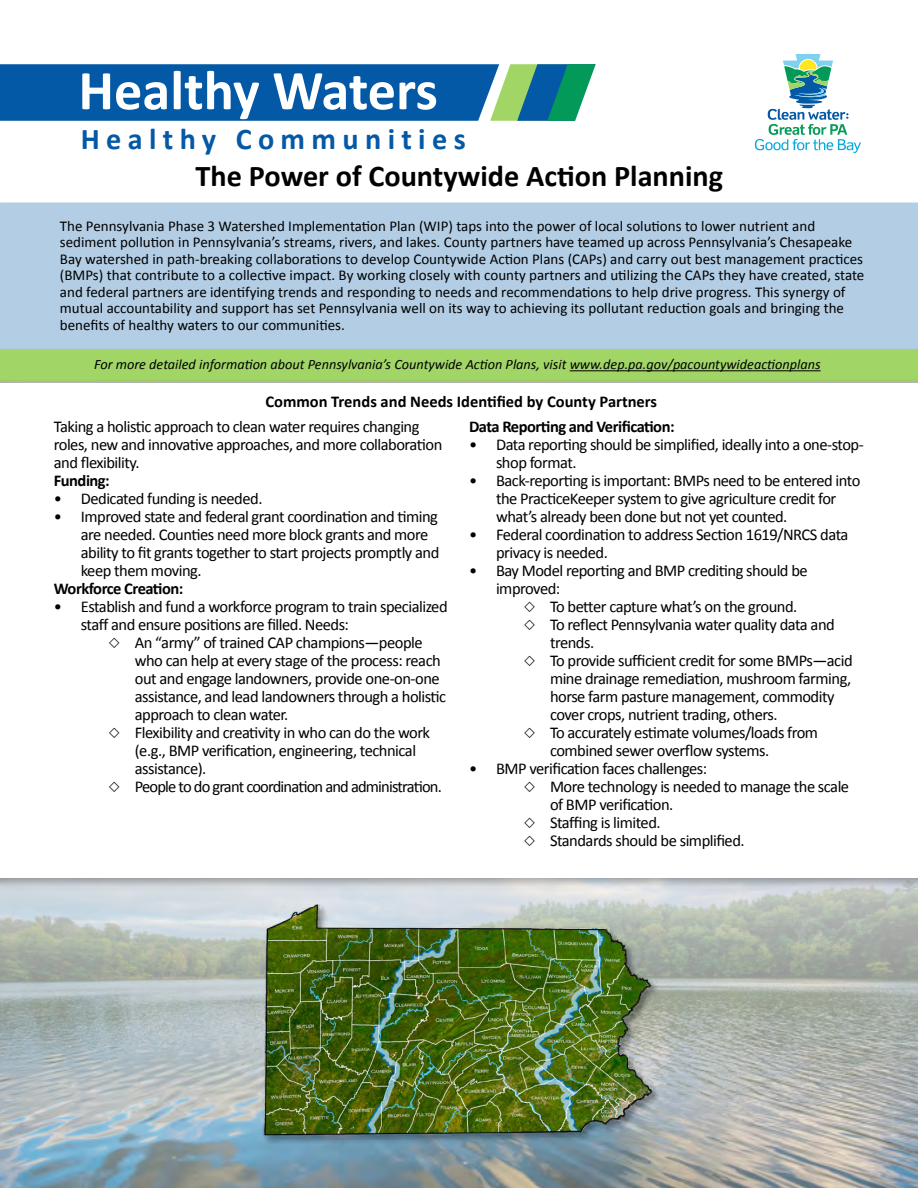
<style>
.page{position:relative;width:918px;height:1188px;background:#fff}
.page>*{position:absolute;margin:0;border:0;box-sizing:border-box;transform-origin:0 0}
.t1{font:700 56.4px "Calibri";color:#fff}
.t2{font:700 30.3px "Calibri";color:#000}
.t3{font:700 30.3px "Calibri";letter-spacing:.21em;color:#0359a6}
.t4{font:16.5px/18px "Calibri";letter-spacing:-.03em;color:#000}
.t5{font:700 16.5px "Calibri";letter-spacing:-.03em;color:#000}
.t6{font:16.5px "Calibri";letter-spacing:-.05em;color:#000}
.t7{font:700 16.5px "Calibri";color:#000}
.t8{font:15px/16.5px "Calibri";color:#000}
.t9{font:italic 14.25px "Calibri";color:#000}
</style>
<div class="page">
<div style="left:0;top:202px;width:918px;height:145px;background:#b3cde4"></div>
<img style="left:0;top:891px;width:918px;height:297px">
<div style="left:0;top:347px;width:918px;height:47px;background:#000;opacity:.3"></div>
<div style="left:0;top:350px;width:918px;height:31px;background:#a1d666"></div>
<hr style="left:570px;top:370px;width:251px;height:1px;background:#000">
<svg style="left:0;top:54px;width:861px;height:99px"></svg>
<img style="left:262px;top:904px;width:397px;height:241px">
<div style="left:0;top:379px;width:918px;height:512px;background:#000;opacity:.3"></div>
<div style="left:0;top:383px;width:918px;height:495px;background:#fff"></div>
<h1 class="t1" style="left:78px;top:51px;width:361px">Healthy Waters</h1>
<h2 class="t3" style="left:81px;top:118px;width:386px">Healthy Communities</h2>
<h2 class="t2" style="left:196px;top:155px;width:529px">The Power of Countywide Action Planning</h2>
<p class="t8" style="left:60px;top:217px;width:806px">The Pennsylvania Phase 3 Watershed Implementation Plan (WIP) taps into the power of local solutions to lower nutrient and sediment pollution in Pennsylvania’s streams, rivers, and lakes. County partners have teamed up across Pennsylvania’s Chesapeake Bay watershed in path-breaking collaborations to develop Countywide Action Plans (CAPs) and carry out best management practices (BMPs) that contribute to a collective impact. By working closely with county partners and utilizing the CAPs they have created, state and federal partners are identifying trends and responding to needs and recommendations to help drive progress. This synergy of mutual accountability and support has set Pennsylvania well on its way to achieving its pollutant reduction goals and bringing the benefits of healthy waters to our communities.</p>
<p class="t9" style="left:94px;top:356px;width:728px">For more detailed information about Pennsylvania’s Countywide Action Plans, visit www.dep.pa.gov/pacountywideactionplans</p>
<p class="t7" style="left:265px;top:390px;width:393px">Common Trends and Needs Identified by County Partners</p>
<p class="t4" style="left:54px;top:417px;width:390px">Taking a holistic approach to clean water requires changing roles, new and innovative approaches, and more collaboration and flexibility.</p>
<p class="t5" style="left:54px;top:468px;width:57px">Funding:</p>
<p class="t4" style="left:54px;top:489px;width:210px">• Dedicated funding is needed.</p>
<p class="t4" style="left:81px;top:507px;width:360px;text-indent:-27px">• Improved state and federal grant coordination and timing are needed. Counties need more block grants and more ability to fit grants together to start projects promptly and keep them moving.</p>
<p class="t5" style="left:54px;top:576px;width:131px">Workforce Creation:</p>
<p class="t4" style="left:54px;top:597px;width:395px">• Establish and fund a workforce program to train specialized</p>
<p class="t4" style="left:81px;top:615px;width:270px">staff and ensure positions are filled. Needs:</p>
<p class="t4" style="left:108px;top:633px;width:316px">◇ An “army” of trained CAP champions—people</p>
<p class="t4" style="left:135px;top:651px;width:308px">who can help at every stage of the process: reach</p>
<p class="t4" style="left:135px;top:669px;width:306px">out and engage landowners, provide one-on-one</p>
<p class="t4" style="left:135px;top:687px;width:313px">assistance, and lead landowners through a holistic</p>
<p class="t4" style="left:135px;top:705px;width:155px">approach to clean water.</p>
<p class="t4" style="left:108px;top:723px;width:324px">◇ Flexibility and creativity in who can do the work</p>
<p class="t4" style="left:135px;top:741px;width:283px">(e.g., BMP verification, engineering, technical</p>
<p class="t4" style="left:135px;top:759px;width:73px">assistance).</p>
<p class="t6" style="left:108px;top:776px;width:336px">◇ People to do grant coordination and administration.</p>
<p class="t5" style="left:469px;top:414px;width:207px">Data Reporting and Verification:</p>
<p class="t4" style="left:496px;top:435px;width:369px;text-indent:-27px">• Data reporting should be simplified, ideally into a one-stop&shy;shop format.</p>
<p class="t4" style="left:496px;top:471px;width:366px;text-indent:-27px">• Back-reporting is important: BMPs need to be entered into the PracticeKeeper system to give agriculture credit for what’s already been done but not yet counted.</p>
<p class="t4" style="left:496px;top:525px;width:354px;text-indent:-27px">• Federal coordination to address Section 1619/NRCS data privacy is needed.</p>
<p class="t4" style="left:496px;top:561px;width:313px;text-indent:-27px">• Bay Model reporting and BMP crediting should be improved:</p>
<p class="t4" style="left:523px;top:597px;width:276px">◇ To better capture what’s on the ground.</p>
<p class="t4" style="left:523px;top:615px;width:313px">◇ To reflect Pennsylvania water quality data and</p>
<p class="t4" style="left:550px;top:633px;width:46px">trends.</p>
<p class="t4" style="left:523px;top:651px;width:331px">◇ To provide sufficient credit for some BMPs—acid</p>
<p class="t4" style="left:550px;top:669px;width:303px">mine drainage remediation, mushroom farming,</p>
<p class="t4" style="left:550px;top:687px;width:286px">horse farm pasture management, commodity</p>
<p class="t4" style="left:550px;top:705px;width:229px">cover crops, nutrient trading, others.</p>
<p class="t4" style="left:523px;top:723px;width:297px">◇ To accurately estimate volumes/loads from</p>
<p class="t4" style="left:550px;top:741px;width:221px">combined sewer overflow systems.</p>
<p class="t4" style="left:469px;top:759px;width:240px">• BMP verification faces challenges:</p>
<p class="t4" style="left:523px;top:777px;width:328px">◇ More technology is needed to manage the scale</p>
<p class="t4" style="left:550px;top:795px;width:125px">of BMP verification.</p>
<p class="t4" style="left:523px;top:813px;width:139px">◇ Staffing is limited.</p>
<p class="t4" style="left:523px;top:831px;width:223px">◇ Standards should be simplified.</p>
</div>
